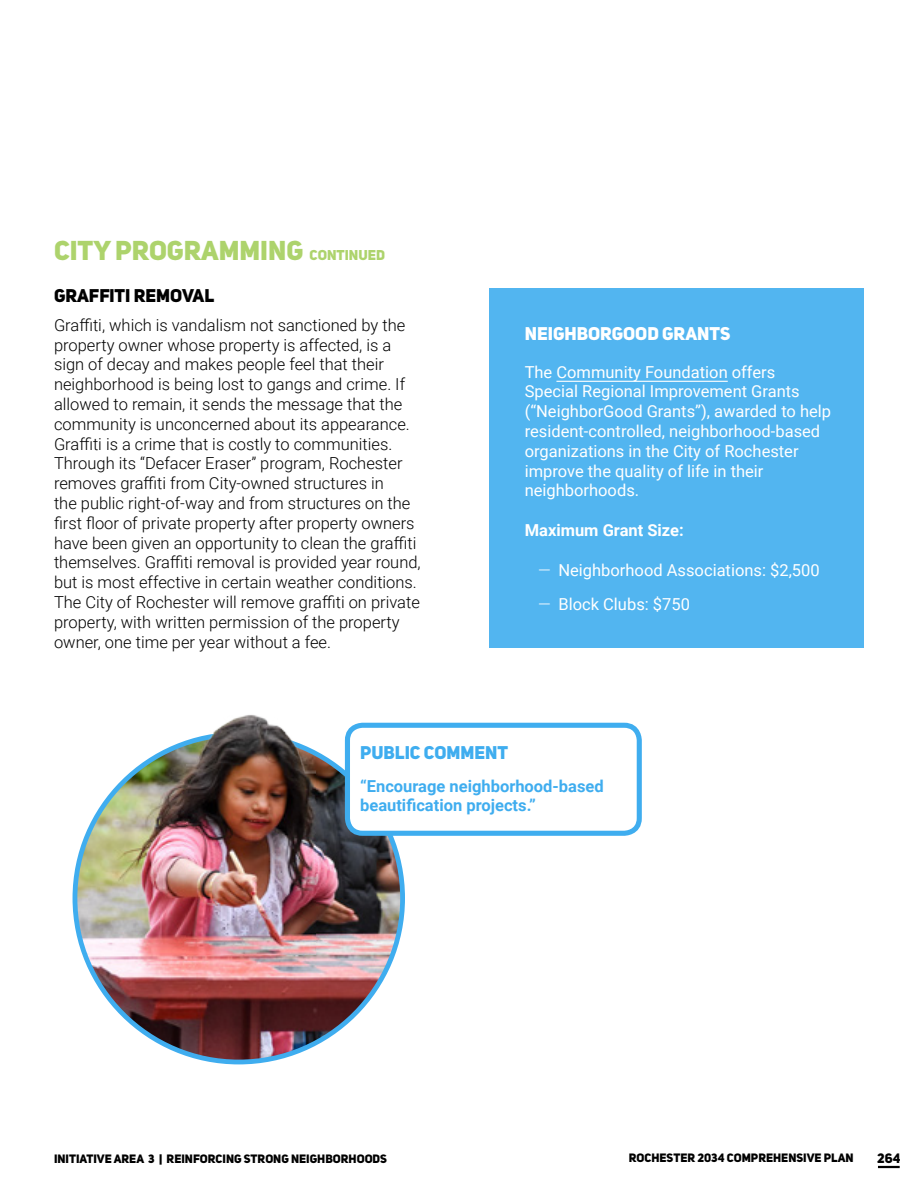
<style>
.page{position:relative;width:918px;height:1188px;background:#fff}
.page>*{position:absolute;margin:0;border:0;box-sizing:border-box;transform-origin:0 0}
.t1{font:27px "Uni Sans Heavy CAPS";color:#add36c}
.t2{font:18.15px "Uni Sans Heavy CAPS";color:#fff}
.t3{font:18.15px "Uni Sans Heavy CAPS";color:#000}
.t4{font:18.15px "Uni Sans Heavy CAPS";color:#3fadef}
.t5{font:300 16.5px/19.8px "Roboto";color:#000}
.Body_Text_w__Paragra{font:16.5px/19.8px "Roboto";color:#fff}
.t6{font:700 16.5px/19.8px "Roboto";color:#3fadef}
.Body_Text_w__Paragra-2{font:700 16.5px "Roboto";color:#fff}
.t7{font:14.1px "Uni Sans Heavy CAPS";color:#add36c}
.t8{font:13.5px "Uni Sans Heavy CAPS";color:#000}
.t9{font:12px "Uni Sans Heavy CAPS";color:#000}
.s1{font-weight:300}
</style>
<div class="page">
<img style="left:75px;top:734px;width:328px;height:328px;border-radius:164px">
<img style="left:187px;top:715px;width:129px;height:239px">
<div style="left:347px;top:725px;width:292px;height:108px;background:#fff;border-radius:15px"></div>
<div style="left:345px;top:723px;width:297px;height:113px;border:5px solid #3fadef;border-radius:15px"></div>
<div style="left:489px;top:288px;width:375px;height:360px;background:#52b5f0"></div>
<hr style="left:556px;top:381px;width:172px;height:1px;background:#fff">
<hr style="left:878px;top:1166px;width:22px;height:2px;background:#000">
<p class="t1" style="left:54px;top:233px;width:251px">CITY PROGRAMMING</p>
<p class="t7" style="left:310px;top:246px;width:77px">CONTINUED</p>
<p class="t3" style="left:54px;top:284px;width:162px">GRAFFITI REMOVAL</p>
<p class="t5" style="left:54px;top:314px;width:368px">Graffiti, which is vandalism not sanctioned by the property owner whose property is affected, is a sign of decay and makes people feel that their neighborhood is being lost to gangs and crime. If allowed to remain, it sends the message that the community is unconcerned about its appearance.<br>Graffiti is a crime that is costly to communities.<br>Through its “Defacer Eraser” program, Rochester removes graffiti from City-owned structures in<br>the public right-of-way and from structures on the first floor of private property after property owners have been given an opportunity to clean the graffiti themselves. Graffiti removal is provided year round, but is most effective in certain weather conditions.<br>The City of Rochester will remove graffiti on private property, with written permission of the property owner, one time per year without a fee.</p>
<p class="t2" style="left:525px;top:321px;width:207px">NEIGHBORGOOD GRANTS</p>
<p class="Body_Text_w__Paragra" style="left:525px;top:361px;width:308px">The Community Foundation offers Special Regional Improvement Grants (“NeighborGood Grants”), awarded to help resident-controlled, neighborhood-based organizations in the City of Rochester improve the quality of life in their neighborhoods.</p>
<p class="Body_Text_w__Paragra-2" style="left:525px;top:519px;width:161px">Maximum Grant Size:</p>
<p class="Body_Text_w__Paragra" style="left:538px;top:560px;width:283px"><span class="s1">—</span> Neighborhood Associations: $2,500</p>
<p class="Body_Text_w__Paragra" style="left:538px;top:593px;width:153px"><span class="s1">—</span> Block Clubs: $750</p>
<p class="t4" style="left:360px;top:741px;width:150px">PUBLIC COMMENT</p>
<p class="t6" style="left:360px;top:775px;width:245px">“Encourage neighborhood-based beautification projects.”</p>
<p class="t9" style="left:54px;top:1151px;width:335px">INITIATIVE AREA 3 | REINFORCING STRONG NEIGHBORHOODS</p>
<p class="t9" style="left:586px;top:1150px;width:269px">DRAFT -ROCHESTER 2034 COMPREHENSIVE PLAN</p>
<p class="t8" style="left:877px;top:1150px;width:25px">264</p>
</div>
